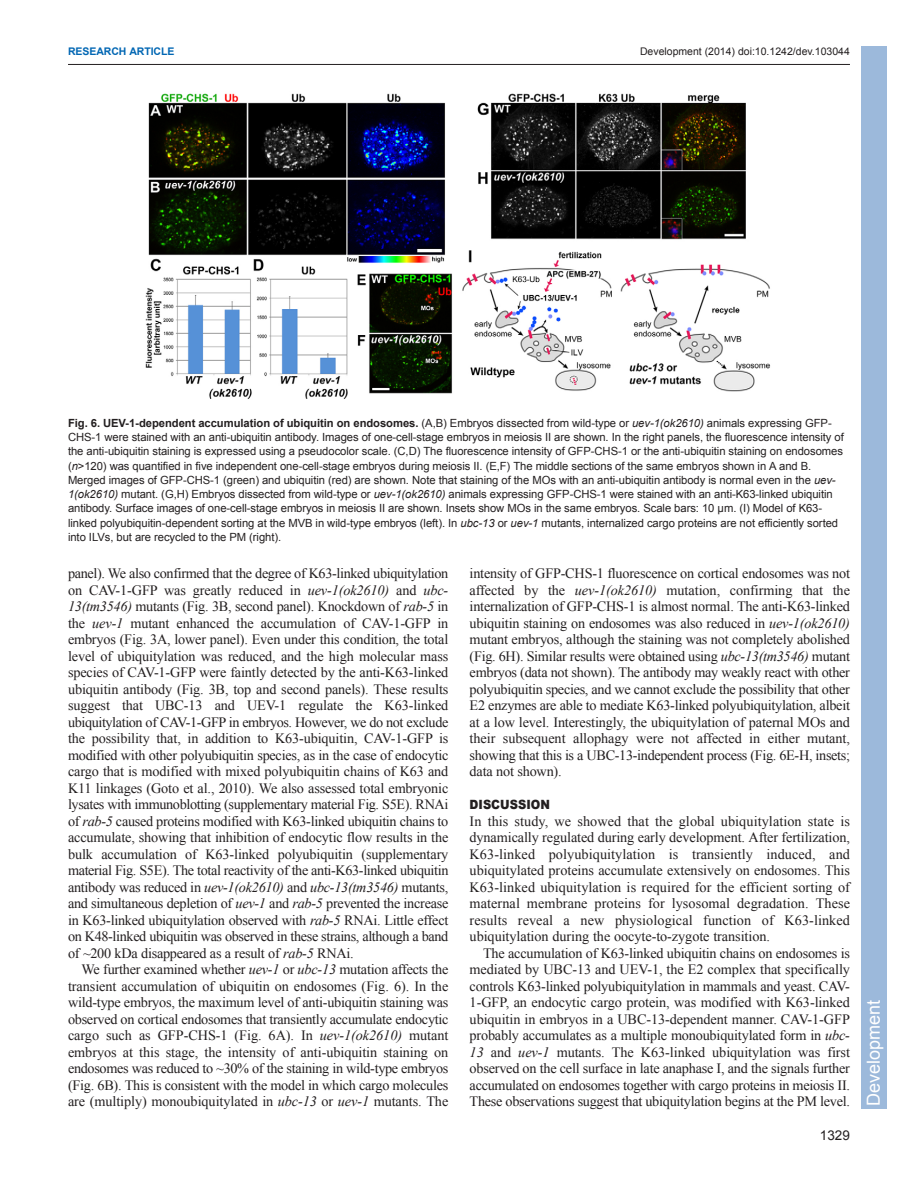
<style>
.page{position:relative;width:918px;height:1188px;background:#fff}
.page>*{position:absolute;margin:0;border:0;box-sizing:border-box;transform-origin:0 0}
.t1{font:18px "Arial";color:#fff}
.t2{font:14.25px/16.5px "Times New Roman";letter-spacing:-.02em;color:#231f20;text-align:justify}
.t3{font:13.5px "Arial";color:#231f20}
.t4{font:900 12.75px "Arial";color:#231f20;scale:.9 1}
.t5{font:11.25px/14.2px "Arial";letter-spacing:-.005em;color:#231f20}
.t6{font:10.5px "Arial";color:#231f20}
.t7{font:700 10.5px "Arial";letter-spacing:-.005em;color:#0166b3}
.s1{font-weight:700}
.s2{font-style:italic}
</style>
<div class="page">
<hr style="left:68px;top:64px;width:782px;height:1px;background:#231f20">
<img style="left:145px;top:93px;width:626px;height:306px">
<div style="left:861px;top:46px;width:25px;height:1063px;background:#9cb9db"></div>
<p class="t7" style="left:68px;top:45px;width:108px">RESEARCH ARTICLE</p>
<p class="t6" style="left:640px;top:45px;width:211px">Development (2014) doi:10.1242/dev.103044</p>
<p class="t5" style="left:68px;top:416px;width:777px"><span class="s1">Fig. 6. UEV-1-dependent accumulation of ubiquitin on endosomes.</span> (A,B) Embryos dissected from wild-type or <span class="s2">uev-1(ok2610)</span> animals expressing GFP-CHS-1 were stained with an anti-ubiquitin antibody. Images of one-cell-stage embryos in meiosis II are shown. In the right panels, the fluorescence intensity of the anti-ubiquitin staining is expressed using a pseudocolor scale. (C,D) The fluorescence intensity of GFP-CHS-1 or the anti-ubiquitin staining on endosomes (<span class="s2">n</span>&gt;120) was quantified in five independent one-cell-stage embryos during meiosis II. (E,F) The middle sections of the same embryos shown in A and B.<br>Merged images of GFP-CHS-1 (green) and ubiquitin (red) are shown. Note that staining of the MOs with an anti-ubiquitin antibody is normal even in the <span class="s2">uev-1(ok2610)</span> mutant. (G,H) Embryos dissected from wild-type or <span class="s2">uev-1(ok2610)</span> animals expressing GFP-CHS-1 were stained with an anti-K63-linked ubiquitin antibody. Surface images of one-cell-stage embryos in meiosis II are shown. Insets show MOs in the same embryos. Scale bars: 10 μm. (I) Model of K63- linked polyubiquitin-dependent sorting at the MVB in wild-type embryos (left). In <span class="s2">ubc-13</span> or <span class="s2">uev-1</span> mutants, internalized cargo proteins are not efficiently sorted into ILVs, but are recycled to the PM (right).</p>
<p class="t2" style="left:68px;top:565px;width:382px">panel). We also confirmed that the degree of K63-linked ubiquitylation on CAV-1-GFP was greatly reduced in <span class="s2">uev-1(ok2610)</span> and <span class="s2">ubc-13(tm3546)</span> mutants (Fig. 3B, second panel). Knockdown of <span class="s2">rab-5</span> in the <span class="s2">uev-1</span> mutant enhanced the accumulation of CAV-1-GFP in embryos (Fig. 3A, lower panel). Even under this condition, the total level of ubiquitylation was reduced, and the high molecular mass species of CAV-1-GFP were faintly detected by the anti-K63-linked ubiquitin antibody (Fig. 3B, top and second panels). These results suggest that UBC-13 and UEV-1 regulate the K63-linked ubiquitylation of CAV-1-GFP in embryos. However, we do not exclude the possibility that, in addition to K63-ubiquitin, CAV-1-GFP is modified with other polyubiquitin species, as in the case of endocytic cargo that is modified with mixed polyubiquitin chains of K63 and K11 linkages (Goto et al., 2010). We also assessed total embryonic lysates with immunoblotting (supplementary material Fig. S5E). RNAi of <span class="s2">rab-5</span> caused proteins modified with K63-linked ubiquitin chains to accumulate, showing that inhibition of endocytic flow results in the bulk accumulation of K63-linked polyubiquitin (supplementary material Fig. S5E). The total reactivity of the anti-K63-linked ubiquitin antibody was reduced in <span class="s2">uev-1(ok2610)</span> and <span class="s2">ubc-13(tm3546)</span> mutants, and simultaneous depletion of <span class="s2">uev-1</span> and <span class="s2">rab-5</span> prevented the increase in K63-linked ubiquitylation observed with <span class="s2">rab-5</span> RNAi. Little effect on K48-linked ubiquitin was observed in these strains, although a band of ~200 kDa disappeared as a result of <span class="s2">rab-5</span> RNAi.</p>
<p class="t2" style="left:68px;top:961px;width:382px;text-indent:13px">We further examined whether <span class="s2">uev-1</span> or <span class="s2">ubc-13</span> mutation affects the transient accumulation of ubiquitin on endosomes (Fig. 6). In the wild-type embryos, the maximum level of anti-ubiquitin staining was observed on cortical endosomes that transiently accumulate endocytic cargo such as GFP-CHS-1 (Fig. 6A). In <span class="s2">uev-1(ok2610)</span> mutant embryos at this stage, the intensity of anti-ubiquitin staining on endosomes was reduced to ~30% of the staining in wild-type embryos (Fig. 6B). This is consistent with the model in which cargo molecules are (multiply) monoubiquitylated in <span class="s2">ubc-13</span> or <span class="s2">uev-1</span> mutants. The</p>
<p class="t2" style="left:470px;top:565px;width:382px">intensity of GFP-CHS-1 fluorescence on cortical endosomes was not affected by the <span class="s2">uev-1(ok2610)</span> mutation, confirming that the internalization of GFP-CHS-1 is almost normal. The anti-K63-linked ubiquitin staining on endosomes was also reduced in <span class="s2">uev-1(ok2610) </span>mutant embryos, although the staining was not completely abolished (Fig. 6H). Similar results were obtained using <span class="s2">ubc-13(tm3546)</span> mutant embryos (data not shown). The antibody may weakly react with other polyubiquitin species, and we cannot exclude the possibility that other E2 enzymes are able to mediate K63-linked polyubiquitylation, albeit at a low level. Interestingly, the ubiquitylation of paternal MOs and their subsequent allophagy were not affected in either mutant, showing that this is a UBC-13-independent process (Fig. 6E-H, insets; data not shown).</p>
<p class="t4" style="left:470px;top:795px;width:91px">DISCUSSION</p>
<p class="t2" style="left:470px;top:813px;width:382px">In this study, we showed that the global ubiquitylation state is dynamically regulated during early development. After fertilization, K63-linked polyubiquitylation is transiently induced, and ubiquitylated proteins accumulate extensively on endosomes. This K63-linked ubiquitylation is required for the efficient sorting of maternal membrane proteins for lysosomal degradation. These results reveal a new physiological function of K63-linked ubiquitylation during the oocyte-to-zygote transition.</p>
<p class="t2" style="left:470px;top:945px;width:382px;text-indent:13px">The accumulation of K63-linked ubiquitin chains on endosomes is mediated by UBC-13 and UEV-1, the E2 complex that specifically controls K63-linked polyubiquitylation in mammals and yeast. CAV-1-GFP, an endocytic cargo protein, was modified with K63-linked ubiquitin in embryos in a UBC-13-dependent manner. CAV-1-GFP probably accumulates as a multiple monoubiquitylated form in <span class="s2">ubc-13</span> and <span class="s2">uev-1</span> mutants. The K63-linked ubiquitylation was first observed on the cell surface in late anaphase I, and the signals further accumulated on endosomes together with cargo proteins in meiosis II.<br>These observations suggest that ubiquitylation begins at the PM level.</p>
<p class="t3" style="left:820px;top:1128px;width:32px">1329</p>
<p class="t1" style="left:862px;top:1106px;width:108px;rotate:-90deg">Development</p>
</div>
